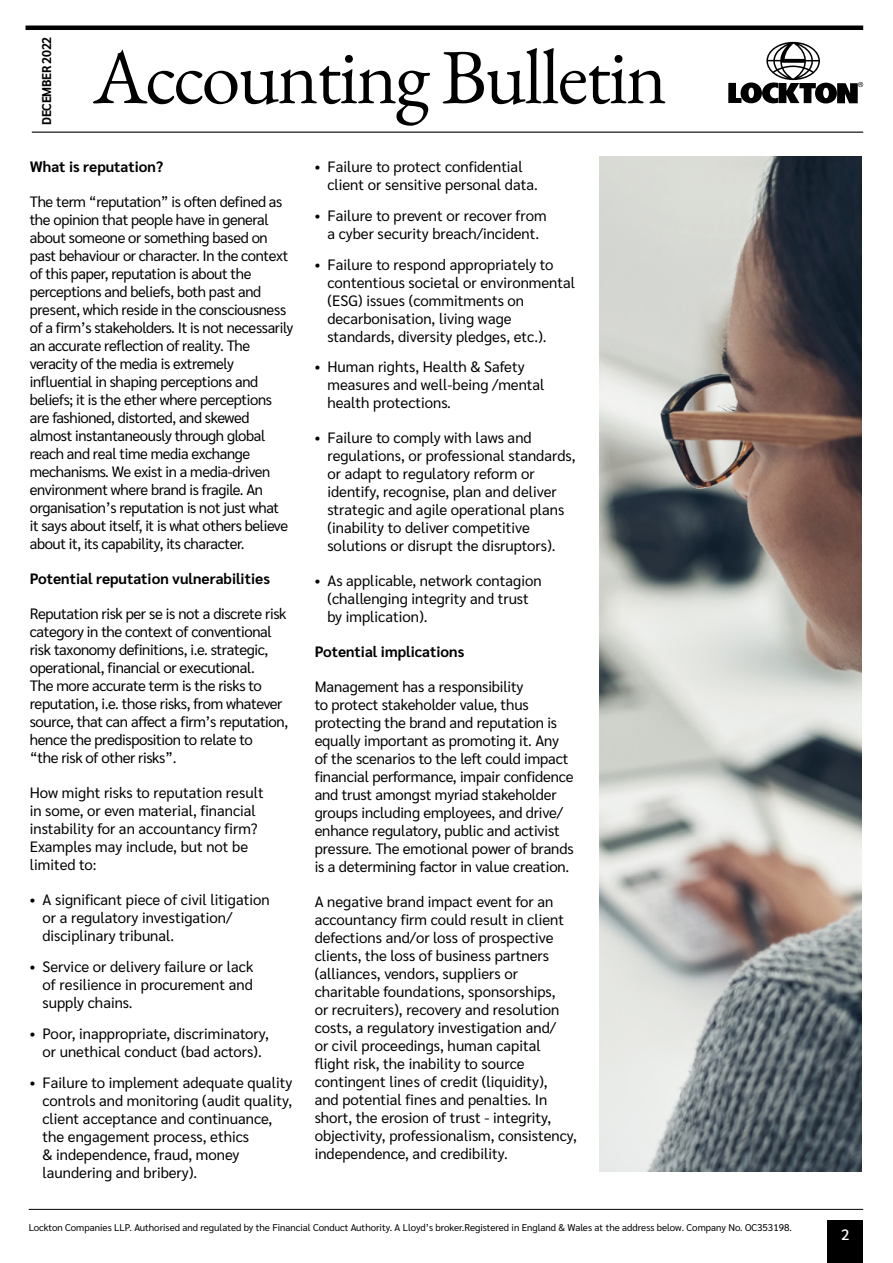
<style>
.page{position:relative;width:893px;height:1263px;background:#fff}
.page>*{position:absolute;margin:0;border:0;box-sizing:border-box;transform-origin:0 0}
.t1{font:78px "EB Garamond";letter-spacing:-.025em;color:#000}
.t2{font:15px/18px "Sarabun";color:#000}
.t3{font:15px/18px "Sarabun";letter-spacing:-.025em;color:#000}
.t4{font:700 15px "Sarabun";color:#000}
.t5{font:500 15px "Sarabun";color:#fff}
.t6{font:700 12.75px "Sarabun";letter-spacing:-.025em;color:#000;scale:.96 1}
.t7{font:9.75px "Sarabun";color:#000}
</style>
<div class="page">
<hr style="left:29px;top:1209px;width:834px;height:1px;background:#000">
<hr style="left:26px;top:26px;width:837px;height:4px;background:#000">
<hr style="left:32px;top:132px;width:831px;height:1px;background:#000">
<svg style="left:728px;top:42px;width:135px;height:61px"></svg>
<div style="left:827px;top:1220px;width:36px;height:43px;background:#000"></div>
<img style="left:600px;top:156px;width:262px;height:1015px">
<p class="t6" style="left:39px;top:125px;width:93px;rotate:-90deg">DECEMBER 2022</p>
<h1 class="t1" style="left:93px;top:26px;width:576px">Accounting Bulletin</h1>
<p class="t4" style="left:30px;top:158px;width:135px">What is reputation?</p>
<p class="t3" style="left:30px;top:193px;width:265px">The term “reputation” is often defined as the opinion that people have in general about someone or something based on past behaviour or character. In the context of this paper, reputation is about the perceptions and beliefs, both past and present, which reside in the consciousness of a firm’s stakeholders. It is not necessarily an accurate reflection of reality. The veracity of the media is extremely influential in shaping perceptions and beliefs; it is the ether where perceptions are fashioned, distorted, and skewed almost instantaneously through global reach and real time media exchange mechanisms. We exist in a media-driven environment where brand is fragile. An organisation’s reputation is not just what<br>it says about itself, it is what others believe about it, its capability, its character.</p>
<p class="t4" style="left:30px;top:570px;width:242px">Potential reputation vulnerabilities</p>
<p class="t3" style="left:30px;top:605px;width:260px">Reputation risk per se is not a discrete risk category in the context of conventional risk taxonomy definitions, i.e. strategic, operational, financial or executional.<br>The more accurate term is the risks to reputation, i.e. those risks, from whatever source, that can affect a firm’s reputation, hence the predisposition to relate to<br>“the risk of other risks”.</p>
<p class="t2" style="left:30px;top:784px;width:236px">How might risks to reputation result in some, or even material, financial instability for an accountancy firm?<br>Examples may include, but not be limited to:</p>
<p class="t2" style="left:43px;top:891px;width:229px;text-indent:-13px">• A significant piece of civil litigation or a regulatory investigation/ disciplinary tribunal.</p>
<p class="t2" style="left:43px;top:958px;width:212px;text-align:justify;text-indent:-13px">• Service or delivery failure or lack of resilience in procurement and supply chains.</p>
<p class="t2" style="left:30px;top:1024px;width:241px;text-align:center">• Poor, inappropriate, discriminatory, or unethical conduct (bad actors).</p>
<p class="t2" style="left:43px;top:1073px;width:251px;text-indent:-13px">• Failure to implement adequate quality controls and monitoring (audit quality, client acceptance and continuance, the engagement process, ethics<br>&amp; independence, fraud, money laundering and bribery).</p>
<p class="t2" style="left:327px;top:158px;width:212px;text-indent:-13px">• Failure to protect confidential client or sensitive personal data.</p>
<p class="t2" style="left:315px;top:207px;width:233px;text-align:center">• Failure to prevent or recover from a cyber security breach/incident.</p>
<p class="t2" style="left:327px;top:255px;width:249px;text-indent:-13px">• Failure to respond appropriately to contentious societal or environmental (ESG) issues (commitments on decarbonisation, living wage standards, diversity pledges, etc.).</p>
<p class="t2" style="left:327px;top:358px;width:219px;text-indent:-13px">• Human rights, Health &amp; Safety measures and well-being /mental health protections.</p>
<p class="t2" style="left:327px;top:429px;width:250px;text-indent:-13px">• Failure to comply with laws and regulations, or professional standards, or adapt to regulatory reform or identify, recognise, plan and deliver strategic and agile operational plans (inability to deliver competitive solutions or disrupt the disruptors).</p>
<p class="t2" style="left:327px;top:572px;width:216px;text-indent:-13px">• As applicable, network contagion (challenging integrity and trust by implication).</p>
<p class="t4" style="left:315px;top:643px;width:151px">Potential implications</p>
<p class="t2" style="left:315px;top:677px;width:261px">Management has a responsibility<br>to protect stakeholder value, thus protecting the brand and reputation is equally important as promoting it. Any of the scenarios to the left could impact financial performance, impair confidence and trust amongst myriad stakeholder groups including employees, and drive/ enhance regulatory, public and activist pressure. The emotional power of brands is a determining factor in value creation.</p>
<p class="t2" style="left:315px;top:892px;width:264px">A negative brand impact event for an accountancy firm could result in client defections and/or loss of prospective clients, the loss of business partners (alliances, vendors, suppliers or charitable foundations, sponsorships,<br>or recruiters), recovery and resolution costs, a regulatory investigation and/<br>or civil proceedings, human capital flight risk, the inability to source contingent lines of credit (liquidity),<br>and potential fines and penalties. In short, the erosion of trust - integrity, objectivity, professionalism, consistency, independence, and credibility.</p>
<p class="t7" style="left:29px;top:1221px;width:765px">Lockton Companies LLP. Authorised and regulated by the Financial Conduct Authority. A Lloyd’s broker.Registered in England &amp; Wales at the address below. Company No. OC353198.</p>
<p class="t5" style="left:841px;top:1226px;width:10px">2</p>
</div>
